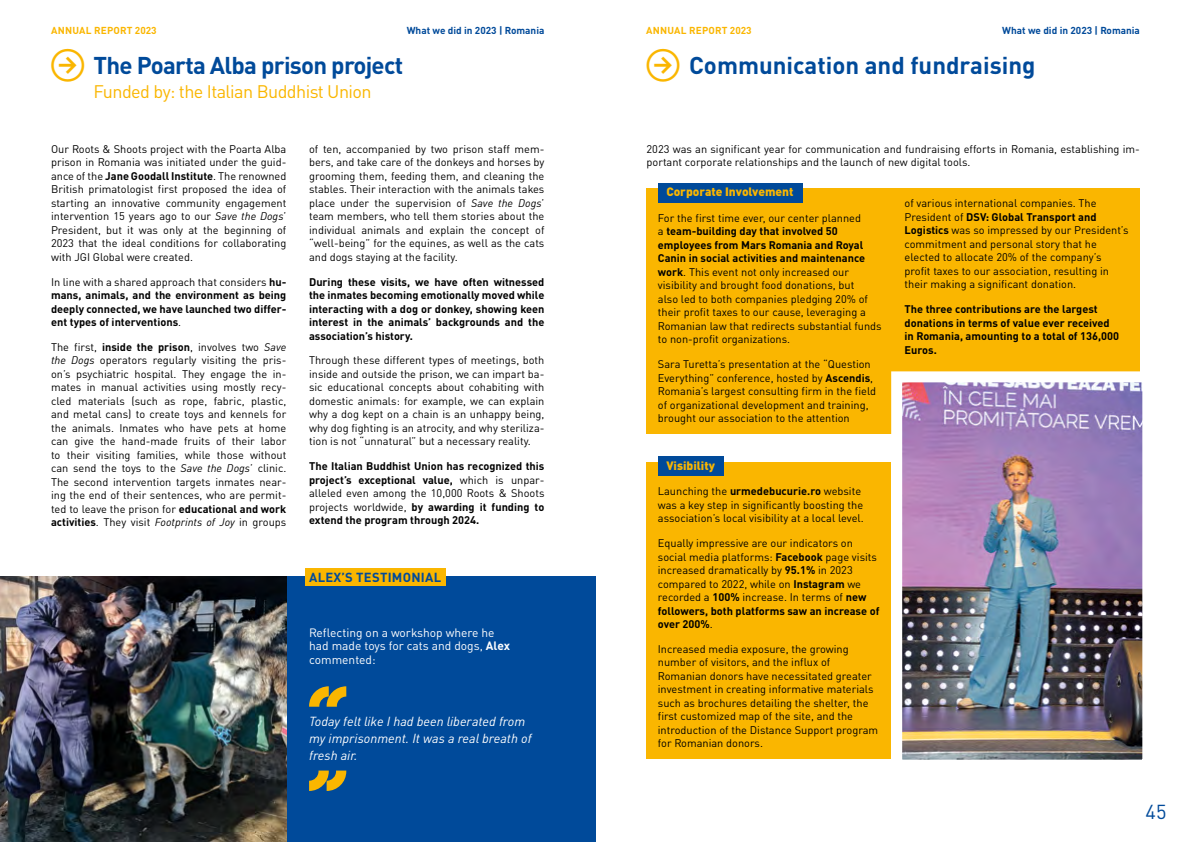
<style>
.page{position:relative;width:1191px;height:842px;background:#fff}
.page>*{position:absolute;margin:0;border:0;box-sizing:border-box;transform-origin:0 0}
.t1{font:700 24px "DIN Pro";letter-spacing:-.005em;color:#004a9a}
.t2{font:700 24px "DIN Pro";letter-spacing:-.03em;color:#004a9a}
.t3{font:20px "DIN Pro";color:#004a9a}
.t4{font:18px "DIN Pro";letter-spacing:-.03em;color:#fab600}
.t5{font:italic 13px/17px "DIN Pro";color:#fff}
.t6{font:700 13px "DIN Pro";letter-spacing:.02em;color:#004a9a}
.t7{font:12px/13.5px "DIN Pro";color:#fff}
.t8{font:900 12px "DIN Pro";color:#fab600}
.t9{font:11px/13.5px "DIN Pro";color:#000}
.t10{font:700 11px/13.5px "DIN Pro";color:#000;text-align:justify}
.t11{font:700 10px "DIN Pro";color:#004a9a}
.t12{font:700 10px "DIN Pro";letter-spacing:.02em;color:#fab600}
.s1{font-weight:700}
.s2{font-style:italic}
.s3{font-weight:400}
</style>
<div class="page">
<div style="left:0;top:577px;width:595px;height:265px;background:#004a9a"></div>
<div style="left:646px;top:188px;width:494px;height:246px;background:#fab600"></div>
<div style="left:658px;top:183px;width:144px;height:20px;background:#004a9a"></div>
<div style="left:646px;top:462px;width:245px;height:297px;background:#fab600"></div>
<div style="left:658px;top:456px;width:65px;height:20px;background:#004a9a"></div>
<div style="left:305px;top:568px;width:140px;height:18px;background:#fab600"></div>
<svg style="left:309px;top:686px;width:37px;height:21px"></svg>
<svg style="left:309px;top:770px;width:37px;height:21px"></svg>
<img style="left:0;top:577px;width:286px;height:265px">
<img style="left:891px;top:371px;width:252px;height:389px">
<p class="t12" style="left:51px;top:22px;width:107px">ANNUAL REPORT 2023</p>
<p class="t11" style="left:407px;top:22px;width:139px">What we did in 2023 | Romania</p>
<p class="t12" style="left:646px;top:22px;width:107px">ANNUAL REPORT 2023</p>
<p class="t11" style="left:1002px;top:22px;width:139px">What we did in 2023 | Romania</p>
<h1 class="t2" style="left:94px;top:46px;width:311px">The Poarta Alba prison project</h1>
<h3 class="t4" style="left:94px;top:78px;width:280px">Funded by: the Italian Buddhist Union</h3>
<p class="t9" style="left:51px;top:141px;width:237px;text-align:justify">Our Roots &amp; Shoots project with the Poarta Alba prison in Romania was initiated under the guid&shy;ance of the <span class="s1">Jane Goodall Institute</span>. The renowned British primatologist first proposed the idea of starting an innovative community engagement intervention 15 years ago to our <span class="s2">Save the Dogs</span>’ President, but it was only at the beginning of 2023 that the ideal conditions for collaborating with JGI Global were created.</p>
<p class="t10" style="left:51px;top:274px;width:237px"><span class="s3">In line with a shared approach that considers</span> hu&shy;mans, animals, and the environment as being deeply connected, we have launched two differ&shy;ent types of interventions<span class="s3">.</span></p>
<p class="t9" style="left:51px;top:339px;width:237px;text-align:justify">The first, <span class="s1">inside the prison</span>, involves two <span class="s2">Save the Dogs</span> operators regularly visiting the pris&shy;on’s psychiatric hospital. They engage the in&shy;mates in manual activities using mostly recy&shy;cled materials (such as rope, fabric, plastic, and metal cans) to create toys and kennels for the animals. Inmates who have pets at home can give the hand-made fruits of their labor to their visiting families, while those without can send the toys to the <span class="s2">Save the Dogs</span>’ clinic.<br>The second intervention targets inmates near&shy;ing the end of their sentences, who are permit&shy;ted to leave the prison for <span class="s1">educational and work activities</span>. They visit <span class="s2">Footprints of Joy</span> in groups</p>
<p class="t9" style="left:309px;top:141px;width:237px;text-align:justify">of ten, accompanied by two prison staff mem&shy;bers, and take care of the donkeys and horses by grooming them, feeding them, and cleaning the stables. Their interaction with the animals takes place under the supervision of <span class="s2">Save the Dogs</span>’ team members, who tell them stories about the individual animals and explain the concept of “well-being” for the equines, as well as the cats and dogs staying at the facility.</p>
<p class="t10" style="left:309px;top:273px;width:237px">During these visits, we have often witnessed the inmates becoming emotionally moved while interacting with a dog or donkey, showing keen interest in the animals’ backgrounds and the association’s history.</p>
<p class="t9" style="left:309px;top:353px;width:237px;text-align:justify">Through these different types of meetings, both inside and outside the prison, we can impart ba&shy;sic educational concepts about cohabiting with domestic animals: for example, we can explain why a dog kept on a chain is an unhappy being, why dog fighting is an atrocity, and why steriliza&shy;tion is not “unnatural” but a necessary reality.</p>
<p class="t10" style="left:309px;top:458px;width:237px">The Italian Buddhist Union has recognized this project’s exceptional value, <span class="s3">which is unpar&shy;alleled even among the 10,000 Roots &amp; Shoots projects worldwide,</span> by awarding it funding to extend the program through 2024.</p>
<p class="t6" style="left:309px;top:566px;width:133px">ALEX’S TESTIMONIAL</p>
<p class="t7" style="left:309px;top:624px;width:202px">Reflecting on a workshop where he had made toys for cats and dogs, <span class="s1">Alex </span>commented:</p>
<p class="t5" style="left:309px;top:712px;width:224px">Today felt like I had been liberated from my imprisonment. It was a real breath of fresh air.</p>
<h1 class="t1" style="left:689px;top:46px;width:348px">Communication and fundraising</h1>
<p class="t9" style="left:646px;top:141px;width:495px">2023 was an significant year for communication and fundraising efforts in Romania, establishing im&shy;portant corporate relationships and the launch of new digital tools.</p>
<p class="t8" style="left:666px;top:182px;width:129px">Corporate Involvement</p>
<p class="t9" style="left:658px;top:210px;width:225px">For the first time ever, our center planned<br>a <span class="s1">team-building day that involved 50 employees from Mars Romania and Royal Canin in social activities and maintenance work</span>. This event not only increased our visibility and brought food donations, but<br>also led to both companies pledging 20% of their profit taxes to our cause, leveraging a Romanian law that redirects substantial funds to non-profit organizations.</p>
<p class="t9" style="left:658px;top:356px;width:220px">Sara Turetta’s presentation at the “Question Everything” conference, hosted by <span class="s1">Ascendis</span>, Romania’s largest consulting firm in the field of organizational development and training, brought our association to the attention</p>
<p class="t9" style="left:904px;top:196px;width:225px">of various international companies. The President of <span class="s1">DSV: Global Transport and Logistics</span> was so impressed by our President’s commitment and personal story that he elected to allocate 20% of the company’s profit taxes to our association, resulting in their making a significant donation.</p>
<p class="t10" style="left:904px;top:301px;width:216px;text-align:left">The three contributions are the largest donations in terms of value ever received in Romania, amounting to a total of 136,000<br>Euros.</p>
<p class="t8" style="left:666px;top:455px;width:50px">Visibility</p>
<p class="t9" style="left:658px;top:483px;width:207px">Launching the <span class="s1">urmedebucurie.ro</span> website was a key step in significantly boosting the association’s local visibility at a local level.</p>
<p class="t9" style="left:658px;top:535px;width:223px">Equally impressive are our indicators on social media platforms: <span class="s1">Facebook</span> page visits increased dramatically by <span class="s1">95.1%</span> in 2023 compared to 2022, while on <span class="s1">Instagram</span> we recorded a <span class="s1">100%</span> increase. In terms of <span class="s1">new followers, both platforms saw an increase of over 200%</span>.</p>
<p class="t9" style="left:658px;top:641px;width:222px">Increased media exposure, the growing number of visitors, and the influx of Romanian donors have necessitated greater investment in creating informative materials such as brochures detailing the shelter, the first customized map of the site, and the introduction of the Distance Support program for Romanian donors.</p>
<h2 class="t3" style="left:1145px;top:796px;width:22px">45</h2>
</div>
